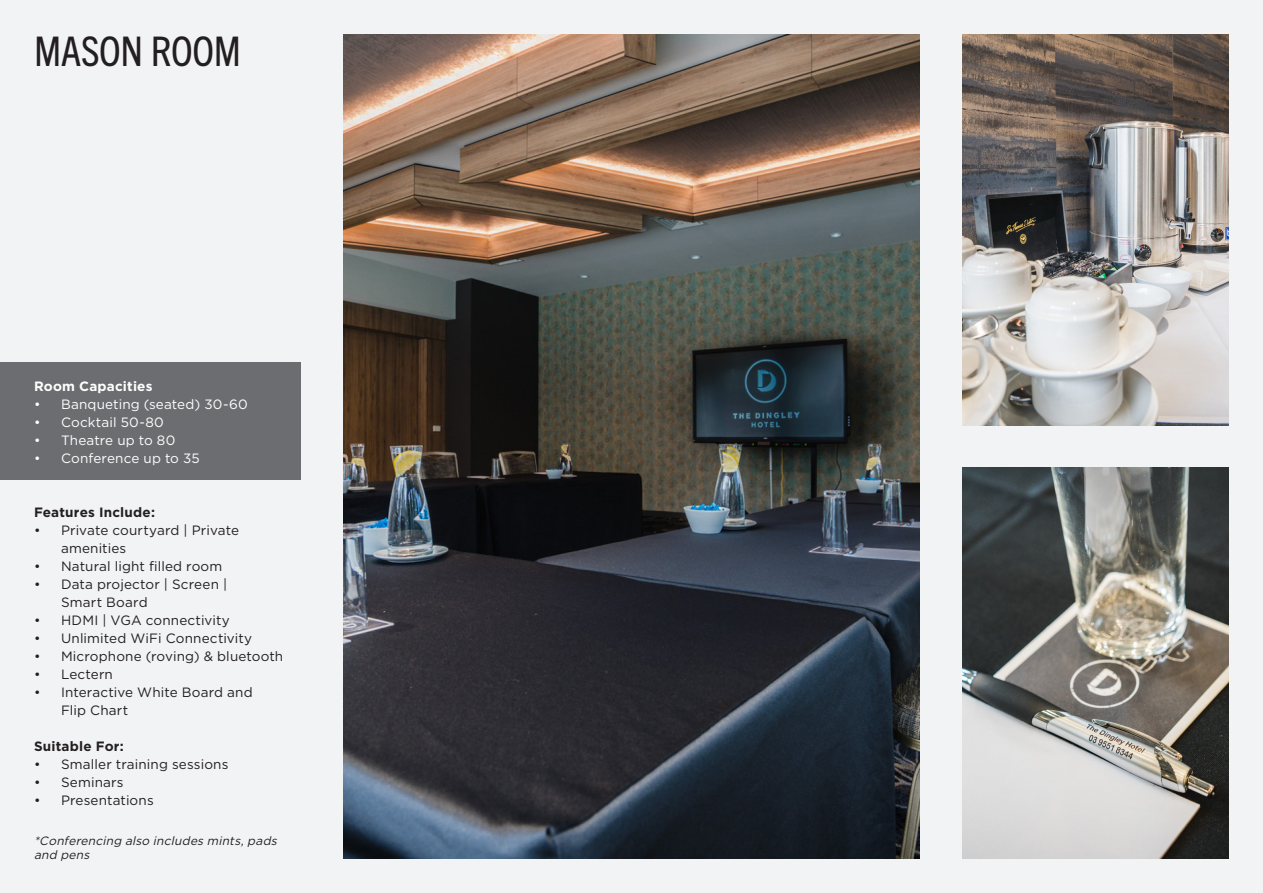
<style>
.page{position:relative;width:1263px;height:893px;background:#f2f3f4}
.page>*{position:absolute;margin:0;border:0;box-sizing:border-box;transform-origin:0 0}
.t1{font:condensed 40.95px "Trade Gothic Next LT Pro";letter-spacing:-.01em;color:#231f20}
.t2{font:13.5px/18px "Gotham";letter-spacing:.01em;color:#231f20}
.t3{font:13.5px "Gotham";letter-spacing:.01em;color:#fff}
.t4{font:700 13.5px "Gotham";letter-spacing:.015em;color:#231f20}
.t5{font:700 13.5px "Gotham";letter-spacing:.015em;color:#fff}
.t6{font:italic 12px/14.4px "Gotham";color:#231f20}
</style>
<div class="page">
<div style="left:0;top:362px;width:301px;height:118px;background:#6c6d70"></div>
<img style="left:343px;top:34px;width:576px;height:825px">
<img style="left:962px;top:34px;width:267px;height:391px">
<img style="left:962px;top:468px;width:267px;height:391px">
<p class="t1" style="left:34px;top:23px;width:208px">MASON ROOM</p>
<p class="t5" style="left:34px;top:378px;width:120px">Room Capacities</p>
<p class="t3" style="left:34px;top:395px;width:215px">• Banqueting (seated) 30-60</p>
<p class="t3" style="left:34px;top:413px;width:131px">• Cocktail 50-80</p>
<p class="t3" style="left:34px;top:431px;width:143px">• Theatre up to 80</p>
<p class="t3" style="left:34px;top:449px;width:167px">• Conference up to 35</p>
<p class="t4" style="left:34px;top:504px;width:122px">Features Include:</p>
<p class="t2" style="left:61px;top:521px;width:180px;text-indent:-27px">• Private courtyard | Private amenities</p>
<p class="t2" style="left:34px;top:557px;width:190px">• Natural light filled room</p>
<p class="t2" style="left:61px;top:575px;width:168px;text-indent:-27px">• Data projector | Screen |<br>Smart Board</p>
<p class="t2" style="left:34px;top:611px;width:197px">• HDMI | VGA connectivity</p>
<p class="t2" style="left:34px;top:629px;width:220px">• Unlimited WiFi Connectivity</p>
<p class="t2" style="left:34px;top:647px;width:251px">• Microphone (roving) &amp; bluetooth</p>
<p class="t2" style="left:34px;top:665px;width:80px">• Lectern</p>
<p class="t2" style="left:61px;top:683px;width:193px;text-indent:-27px">• Interactive White Board and<br>Flip Chart</p>
<p class="t4" style="left:34px;top:738px;width:91px">Suitable For:</p>
<p class="t2" style="left:34px;top:755px;width:196px">• Smaller training sessions</p>
<p class="t2" style="left:34px;top:773px;width:91px">• Seminars</p>
<p class="t2" style="left:34px;top:791px;width:121px">• Presentations</p>
<p class="t6" style="left:34px;top:833px;width:247px">*Conferencing also includes mints,pads and pens</p>
</div>
